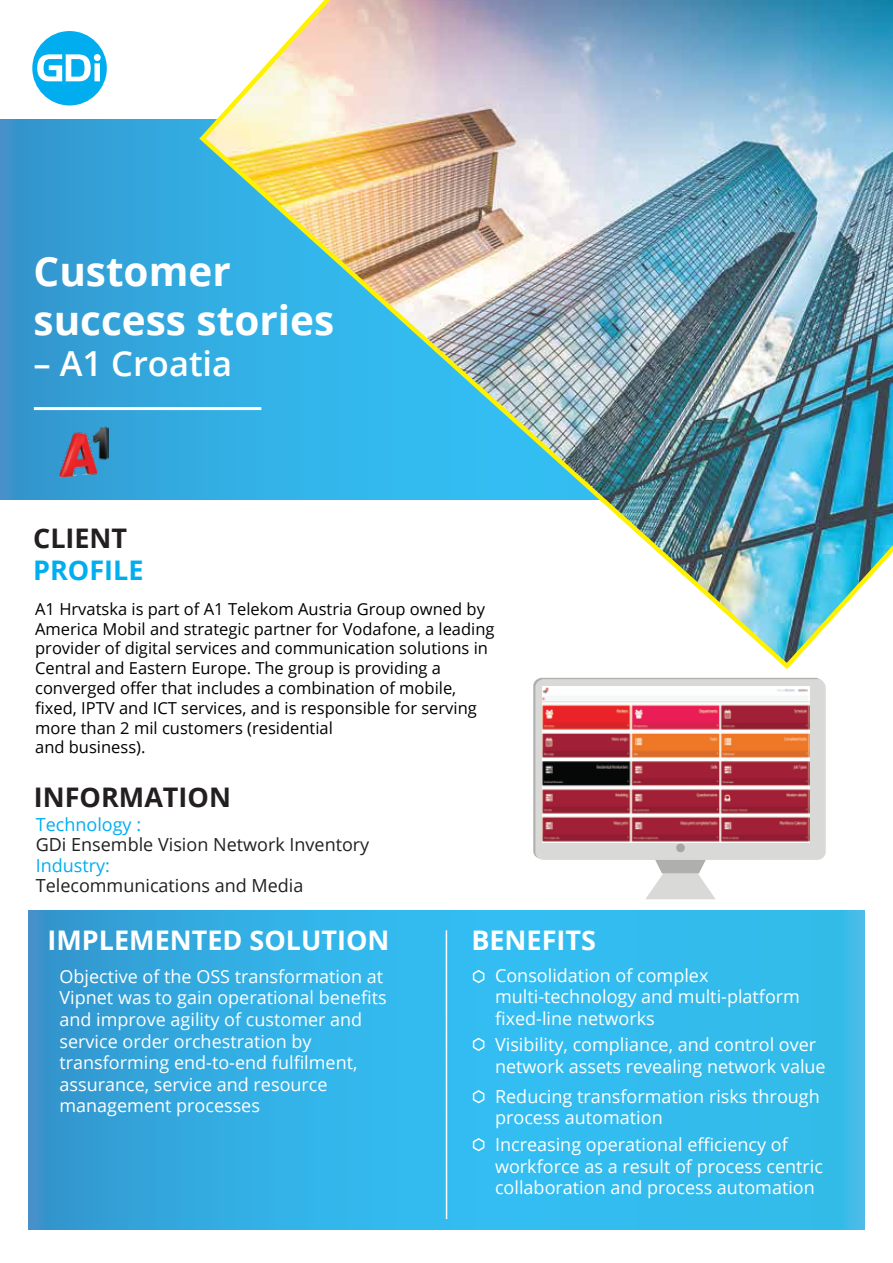
<style>
.page{position:relative;width:893px;height:1263px;background:#fff}
.page>*{position:absolute;margin:0;border:0;box-sizing:border-box;transform-origin:0 0}
.t1{font:700 40.5px/48.6px "Open Sans";color:#fff}
.t2{font:600 34.5px "Open Sans";color:#fff}
.t3{font:700 27px "Open Sans";color:#fff}
.t4{font:700 27px "Open Sans";color:#231f20}
.t5{font:700 27px "Open Sans";color:#00aeef}
.t6{font:18px/21.6px "Open Sans";color:#fff}
.t7{font:18px "Open Sans";color:#231f20}
.t8{font:18px "Open Sans";color:#00aeef}
.t9{font:16.5px/19.8px "Open Sans";color:#000}
</style>
<div class="page">
<svg style="left:0;top:119px;width:196px;height:380px;background:#349fd6"></svg>
<svg style="left:32px;top:31px;width:75px;height:74px"></svg>
<img style="left:196px;top:0;width:697px;height:669px">
<img style="left:57px;top:426px;width:52px;height:52px">
<svg style="left:535px;top:679px;width:291px;height:181px;background:#dadbd9"></svg>
<svg style="left:646px;top:860px;width:69px;height:39px"></svg>
<div style="left:676px;top:844px;width:9px;height:8px;background:#a6a5a5;border-radius:50%"></div>
<img style="left:543px;top:687px;width:267px;height:155px">
<svg style="left:29px;top:910px;width:835px;height:319px;background:#33b3e7"></svg>
<svg style="left:472px;top:1037px;width:14px;height:15px"></svg>
<svg style="left:472px;top:969px;width:14px;height:15px"></svg>
<svg style="left:472px;top:1089px;width:14px;height:15px"></svg>
<svg style="left:472px;top:1137px;width:14px;height:15px"></svg>
<hr style="left:446px;top:930px;width:1px;height:289px;background:#fff">
<hr style="left:34px;top:407px;width:227px;height:3px;background:#fff">
<h1 class="t1" style="left:34px;top:246px;width:302px">Customer success stories</h1>
<h2 class="t2" style="left:34px;top:340px;width:200px">– A1 Croatia</h2>
<h3 class="t4" style="left:33px;top:519px;width:96px">CLIENT</h3>
<h3 class="t5" style="left:33px;top:551px;width:112px">PROFILE</h3>
<p class="t9" style="left:35px;top:598px;width:461px">A1 Hrvatska is part of A1 Telekom Austria Group owned by America Mobil and strategic partner for Vodafone, a leading provider of digital services and communication solutions in Central and Eastern Europe. The group is providing a converged offer that includes a combination of mobile, fixed, IPTV and ICT services, and is responsible for serving more than 2 mil customers (residential<br>and business).</p>
<h3 class="t4" style="left:34px;top:778px;width:199px">INFORMATION</h3>
<p class="t8" style="left:36px;top:812px;width:107px">Technology :</p>
<p class="t7" style="left:36px;top:832px;width:335px">GDi Ensemble Vision Network Inventory</p>
<p class="t8" style="left:36px;top:853px;width:76px">Industry :</p>
<p class="t7" style="left:36px;top:873px;width:269px">Telecommunications and Media</p>
<h3 class="t3" style="left:48px;top:921px;width:344px">IMPLEMENTED SOLUTION</h3>
<h3 class="t3" style="left:471px;top:921px;width:126px">BENEFITS</h3>
<p class="t6" style="left:60px;top:965px;width:329px">Objective of the OSS transformation at Vipnet was to gain operational benefits and improve agility of customer and service order orchestration by transforming end-to-end fulfilment, assurance, service and resource management processes</p>
<p class="t6" style="left:495px;top:964px;width:306px">Consolidation of complex multi-technology and multi-platform fixed-line networks</p>
<p class="t6" style="left:495px;top:1033px;width:332px">Visibility, compliance, and control over network assets revealing network value</p>
<p class="t6" style="left:495px;top:1085px;width:326px">Reducing transformation risks through process automation</p>
<p class="t6" style="left:495px;top:1133px;width:329px">Increasing operational efficiency of workforce as a result of process centric collaboration and process automation</p>
</div>
